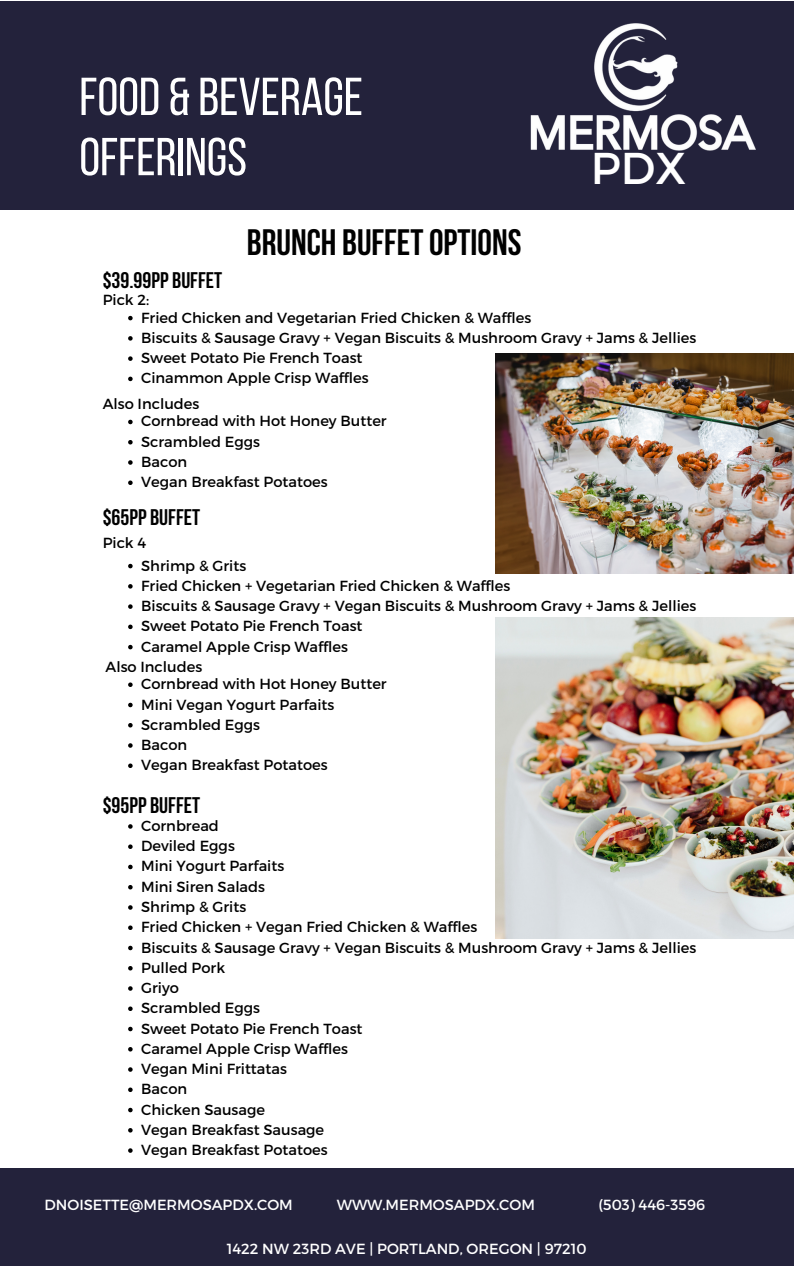
<style>
.page{position:relative;width:794px;height:1266px;background:#fff}
.page>*{position:absolute;margin:0;border:0;box-sizing:border-box;transform-origin:0 0}
.t1{font:53.25px "Bebas Neue";color:#fff}
.t2{font:44.47px "Montserrat";color:#fff}
.t3{font:700 36.6px "Bebas Neue";color:#000}
.t4{font:700 22.5px "Bebas Neue";color:#000}
.t5{font:14.62px "Montserrat";color:#000}
.t6{font:14.62px "Montserrat";color:#fff}
</style>
<div class="page">
<div style="left:0;top:1px;width:793px;height:208px;background:#23223b"></div>
<img style="left:530px;top:23px;width:226px;height:128px">
<div style="left:0;top:1168px;width:793px;height:98px;background:#23223b"></div>
<img style="left:495px;top:617px;width:298px;height:321px">
<img style="left:495px;top:353px;width:298px;height:221px">
<svg style="left:128px;top:420px;width:4px;height:4px"></svg>
<svg style="left:128px;top:440px;width:4px;height:4px"></svg>
<svg style="left:128px;top:460px;width:4px;height:5px"></svg>
<svg style="left:128px;top:480px;width:4px;height:5px"></svg>
<svg style="left:128px;top:316px;width:4px;height:4px"></svg>
<svg style="left:128px;top:336px;width:4px;height:5px"></svg>
<svg style="left:128px;top:356px;width:4px;height:5px"></svg>
<svg style="left:128px;top:377px;width:4px;height:4px"></svg>
<svg style="left:128px;top:682px;width:4px;height:5px"></svg>
<svg style="left:128px;top:703px;width:4px;height:4px"></svg>
<svg style="left:128px;top:723px;width:4px;height:4px"></svg>
<svg style="left:128px;top:743px;width:4px;height:5px"></svg>
<svg style="left:128px;top:763px;width:4px;height:5px"></svg>
<svg style="left:128px;top:564px;width:4px;height:4px"></svg>
<svg style="left:128px;top:584px;width:4px;height:4px"></svg>
<svg style="left:128px;top:604px;width:4px;height:5px"></svg>
<svg style="left:128px;top:624px;width:4px;height:5px"></svg>
<svg style="left:128px;top:645px;width:4px;height:4px"></svg>
<svg style="left:128px;top:824px;width:4px;height:4px"></svg>
<svg style="left:128px;top:844px;width:4px;height:5px"></svg>
<svg style="left:128px;top:864px;width:4px;height:5px"></svg>
<svg style="left:128px;top:885px;width:4px;height:4px"></svg>
<svg style="left:128px;top:905px;width:4px;height:4px"></svg>
<svg style="left:128px;top:925px;width:4px;height:5px"></svg>
<svg style="left:128px;top:945px;width:4px;height:5px"></svg>
<svg style="left:128px;top:966px;width:4px;height:4px"></svg>
<svg style="left:128px;top:986px;width:4px;height:4px"></svg>
<svg style="left:128px;top:1006px;width:4px;height:5px"></svg>
<svg style="left:128px;top:1026px;width:4px;height:5px"></svg>
<svg style="left:128px;top:1047px;width:4px;height:4px"></svg>
<svg style="left:128px;top:1067px;width:4px;height:4px"></svg>
<svg style="left:128px;top:1087px;width:4px;height:5px"></svg>
<svg style="left:128px;top:1107px;width:4px;height:5px"></svg>
<svg style="left:128px;top:1128px;width:4px;height:4px"></svg>
<svg style="left:128px;top:1148px;width:4px;height:4px"></svg>
<p class="t1" style="left:79px;top:75px;width:285px">FOOD &amp; BEVERAGE</p>
<p class="t1" style="left:79px;top:135px;width:169px">OFFERINGS</p>
<p class="t4" style="left:103px;top:271px;width:121px">$39.99PP BUFFET</p>
<p class="t3" style="left:247px;top:228px;width:276px">BRUNCH BUFFETOPTIONS</p>
<p class="t2" style="left:590px;top:140px;width:97px">PDX</p>
<p class="t5" style="left:103px;top:290px;width:48px">Pick 2:</p>
<p class="t5" style="left:141px;top:308px;width:391px">Fried Chicken and Vegetarian Fried Chicken &amp; Waffles</p>
<p class="t5" style="left:141px;top:328px;width:556px">Biscuits &amp; Sausage Gravy + Vegan Biscuits &amp; Mushroom Gravy + Jams &amp; Jellies</p>
<p class="t5" style="left:141px;top:348px;width:223px">Sweet Potato Pie French Toast</p>
<p class="t5" style="left:141px;top:369px;width:229px">Cinammon Apple Crisp Waffles</p>
<p class="t5" style="left:103px;top:394px;width:98px">Also Includes</p>
<p class="t5" style="left:141px;top:412px;width:247px">Cornbread with Hot Honey Butter</p>
<p class="t5" style="left:141px;top:432px;width:120px">Scrambled Eggs</p>
<p class="t5" style="left:141px;top:452px;width:47px">Bacon</p>
<p class="t5" style="left:141px;top:472px;width:188px">Vegan Breakfast Potatoes</p>
<p class="t4" style="left:103px;top:508px;width:99px">$65PP BUFFET</p>
<p class="t5" style="left:103px;top:533px;width:45px">Pick 4</p>
<p class="t5" style="left:141px;top:556px;width:106px">Shrimp &amp; Grits</p>
<p class="t5" style="left:141px;top:576px;width:370px">Fried Chicken + Vegetarian Fried Chicken &amp; Waffles</p>
<p class="t5" style="left:141px;top:596px;width:556px">Biscuits &amp; Sausage Gravy + Vegan Biscuits &amp; Mushroom Gravy + Jams &amp; Jellies</p>
<p class="t5" style="left:141px;top:616px;width:223px">Sweet Potato Pie French Toast</p>
<p class="t5" style="left:141px;top:637px;width:208px">Caramel Apple Crisp Waffles</p>
<p class="t5" style="left:105px;top:657px;width:98px">Also Includes</p>
<p class="t5" style="left:141px;top:674px;width:247px">Cornbread with Hot Honey Butter</p>
<p class="t5" style="left:141px;top:695px;width:194px">Mini Vegan Yogurt Parfaits</p>
<p class="t5" style="left:141px;top:715px;width:120px">Scrambled Eggs</p>
<p class="t5" style="left:141px;top:735px;width:47px">Bacon</p>
<p class="t5" style="left:141px;top:755px;width:188px">Vegan Breakfast Potatoes</p>
<p class="t4" style="left:103px;top:796px;width:99px">$95PP BUFFET</p>
<p class="t5" style="left:141px;top:816px;width:79px">Cornbread</p>
<p class="t5" style="left:141px;top:836px;width:95px">Deviled Eggs</p>
<p class="t5" style="left:141px;top:857px;width:144px">Mini Yogurt Parfaits</p>
<p class="t5" style="left:141px;top:877px;width:125px">Mini Siren Salads</p>
<p class="t5" style="left:141px;top:897px;width:106px">Shrimp &amp; Grits</p>
<p class="t5" style="left:141px;top:917px;width:337px">Fried Chicken + Vegan Fried Chicken &amp; Waffles</p>
<p class="t5" style="left:141px;top:938px;width:556px">Biscuits &amp; Sausage Gravy + Vegan Biscuits &amp; Mushroom Gravy + Jams &amp; Jellies</p>
<p class="t5" style="left:141px;top:958px;width:85px">Pulled Pork</p>
<p class="t5" style="left:141px;top:978px;width:39px">Griyo</p>
<p class="t5" style="left:141px;top:998px;width:120px">Scrambled Eggs</p>
<p class="t5" style="left:141px;top:1019px;width:223px">Sweet Potato Pie French Toast</p>
<p class="t5" style="left:141px;top:1039px;width:208px">Caramel Apple Crisp Waffles</p>
<p class="t5" style="left:141px;top:1059px;width:147px">Vegan Mini Frittatas</p>
<p class="t5" style="left:141px;top:1079px;width:47px">Bacon</p>
<p class="t5" style="left:141px;top:1100px;width:125px">Chicken Sausage</p>
<p class="t5" style="left:141px;top:1120px;width:184px">Vegan Breakfast Sausage</p>
<p class="t5" style="left:141px;top:1140px;width:188px">Vegan Breakfast Potatoes</p>
<p class="t6" style="left:589px;top:1186px;width:108px">(503) 446-3596</p>
<p class="t6" style="left:45px;top:1186px;width:224px">EVENTS@MERMOSAPDX.COM</p>
<p class="t6" style="left:327px;top:1186px;width:199px">WWW.MERMOSAPDX.COM</p>
<p class="t6" style="left:218px;top:1230px;width:361px">1422 NW 23RD AVE | PORTLAND, OREGON | 97210</p>
<p class="t6" style="left:598px;top:1195px;width:108px">(503) 446-3596</p>
<p class="t6" style="left:45px;top:1195px;width:250px">DNOISETTE@MERMOSAPDX.COM</p>
<p class="t6" style="left:336px;top:1195px;width:199px">WWW.MERMOSAPDX.COM</p>
<p class="t6" style="left:227px;top:1239px;width:361px">1422 NW 23RD AVE | PORTLAND, OREGON | 97210</p>
</div>
